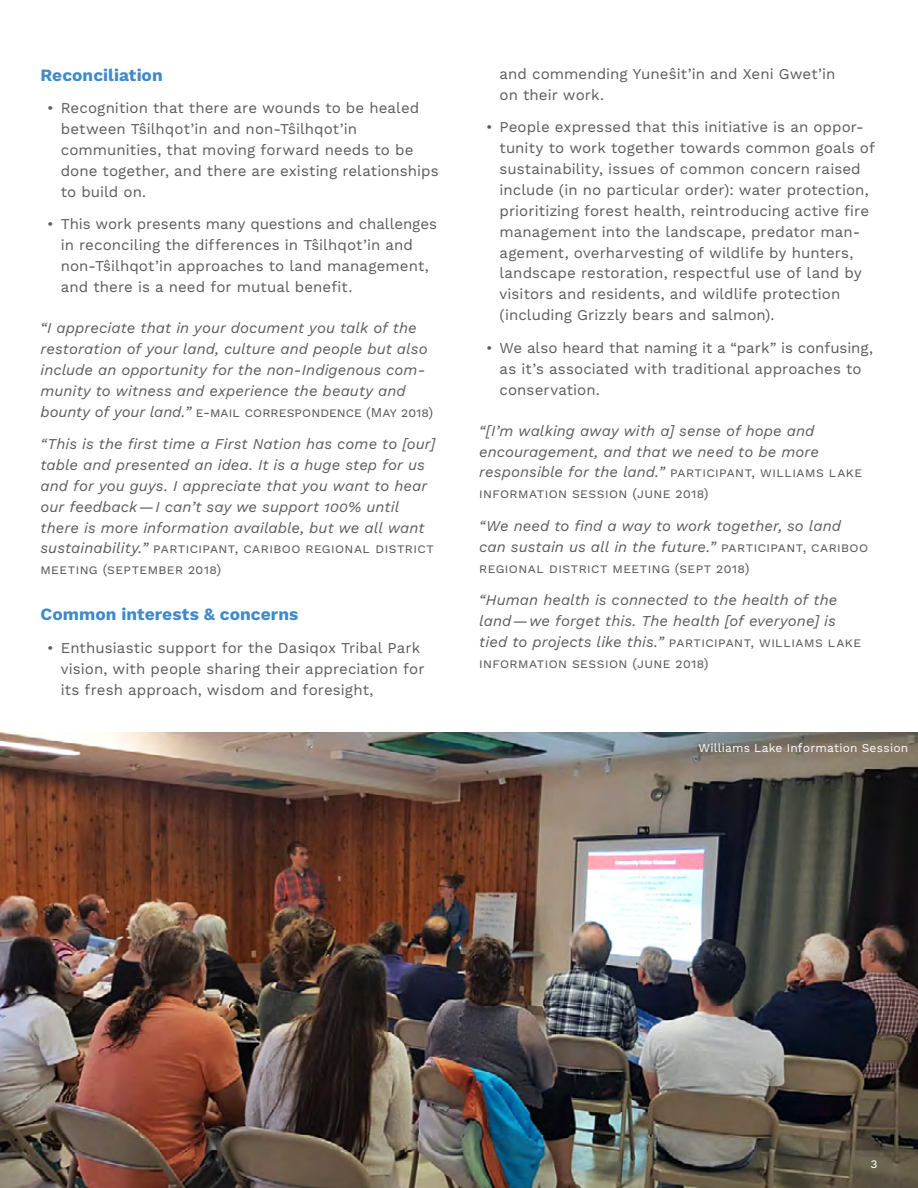
<style>
.page{position:relative;width:918px;height:1188px;background:#fff}
.page>*{position:absolute;margin:0;border:0;box-sizing:border-box;transform-origin:0 0}
.t1{font:700 17.25px "Work Sans";color:#418ac9}
.t2{font:15px/20.9px "Work Sans";letter-spacing:.005em;color:#5a5a5a}
.main_body{font:italic 15px/20.9px "Work Sans";letter-spacing:.005em;color:#5a5a5a}
.main_body-2{font:13.5px/20.9px "Work Sans";letter-spacing:.03em;color:#5a5a5a}
.main_body-3{font:13.5px "Work Sans";letter-spacing:.005em;color:#5a5a5a}
.credit_caption{font:13.5px "Work Sans";color:#fff}
.credit_caption-2{font:12px "Work Sans";letter-spacing:.01em;color:#fff}
.s1{font-style:italic;font-size:15px}
.s2{font-style:normal;font-size:13.5px}
</style>
<div class="page">
<img style="left:0;top:732px;width:918px;height:456px">
<p class="t1" style="left:40px;top:65px;width:124px">Reconciliation</p>
<p class="t2" style="left:61px;top:98px;width:379px;text-indent:-14px">• Recognition that there are wounds to be healed between Tŝilhqot’in and non-Tŝilhqot’in communities, that moving forward needs to be done together, and there are existing relationships to build on.</p>
<p class="t2" style="left:61px;top:215px;width:378px;text-indent:-14px">• This work presents many questions and challenges in reconciling the differences in Tŝilhqot’in and non-Tŝilhqot’in approaches to land management, and there is a need for mutual benefit.</p>
<p class="main_body" style="left:40px;top:317px;width:389px">“I appreciate that in your document you talk of the restoration of your land, culture and people but also include an opportunity for the non-Indigenous com&shy;munity to witness and experience the beauty and</p>
<p class="main_body-3" style="left:40px;top:404px;width:394px"><span class="s1">bounty of your land.”</span> e-mail correspondence (May 2018)</p>
<p class="main_body" style="left:40px;top:433px;width:396px">“This is the first time a First Nation has come to [our] table and presented an idea. It is a huge step for us and for you guys. I appreciate that you want to hear our feedback — I can’t say we support 100% until there is more information available, but we all want</p>
<p class="main_body-2" style="left:40px;top:539px;width:395px"><span class="s1">sustainability.”</span> participant, cariboo regional district meeting (september 2018)</p>
<p class="t1" style="left:40px;top:604px;width:259px">Common interests &amp; concerns</p>
<p class="t2" style="left:61px;top:638px;width:365px;text-indent:-14px">• Enthusiastic support for the Dasiqox Tribal Park vision, with people sharing their appreciation for its fresh approach, wisdom and foresight,</p>
<p class="t2" style="left:500px;top:64px;width:338px">and commending Yuneŝit’in and Xeni Gwet’in on their work.</p>
<p class="t2" style="left:500px;top:118px;width:377px;text-indent:-14px">• People expressed that this initiative is an oppor&shy;tunity to work together towards common goals of sustainability, issues of common concern raised include (in no particular order): water protection, prioritizing forest health, reintroducing active fire management into the landscape, predator man&shy;agement, overharvesting of wildlife by hunters, landscape restoration, respectful use of land by visitors and residents, and wildlife protection (including Grizzly bears and salmon).</p>
<p class="t2" style="left:500px;top:338px;width:375px;text-indent:-14px">• We also heard that naming it a “park” is confusing, as it’s associated with traditional approaches to conservation.</p>
<p class="main_body" style="left:479px;top:419px;width:341px">“[I’m walking away with a] sense of hope and encouragement, and that we need to be more</p>
<p class="main_body-2" style="left:479px;top:463px;width:384px"><span class="s1">responsible for the land.”</span> participant, williams lake information session (june 2018)</p>
<p class="main_body" style="left:479px;top:514px;width:391px">“We need to find a way to work together, so land can sustain us all in the future.” <span class="s2">participant, cariboo</span></p>
<p class="main_body-2" style="left:479px;top:558px;width:272px">regional district meeting (sept 2018)</p>
<p class="main_body" style="left:479px;top:589px;width:383px">“Human health is connected to the health of the land — we forget this. The health [of everyone] is tied to projects like this.” <span class="s2">participant, williams lake</span></p>
<p class="main_body-2" style="left:479px;top:653px;width:231px">information session (june 2018)</p>
<p class="credit_caption-2" style="left:699px;top:740px;width:211px">Williams Lake Information Session</p>
<p class="credit_caption" style="left:870px;top:1156px;width:9px">3</p>
</div>
